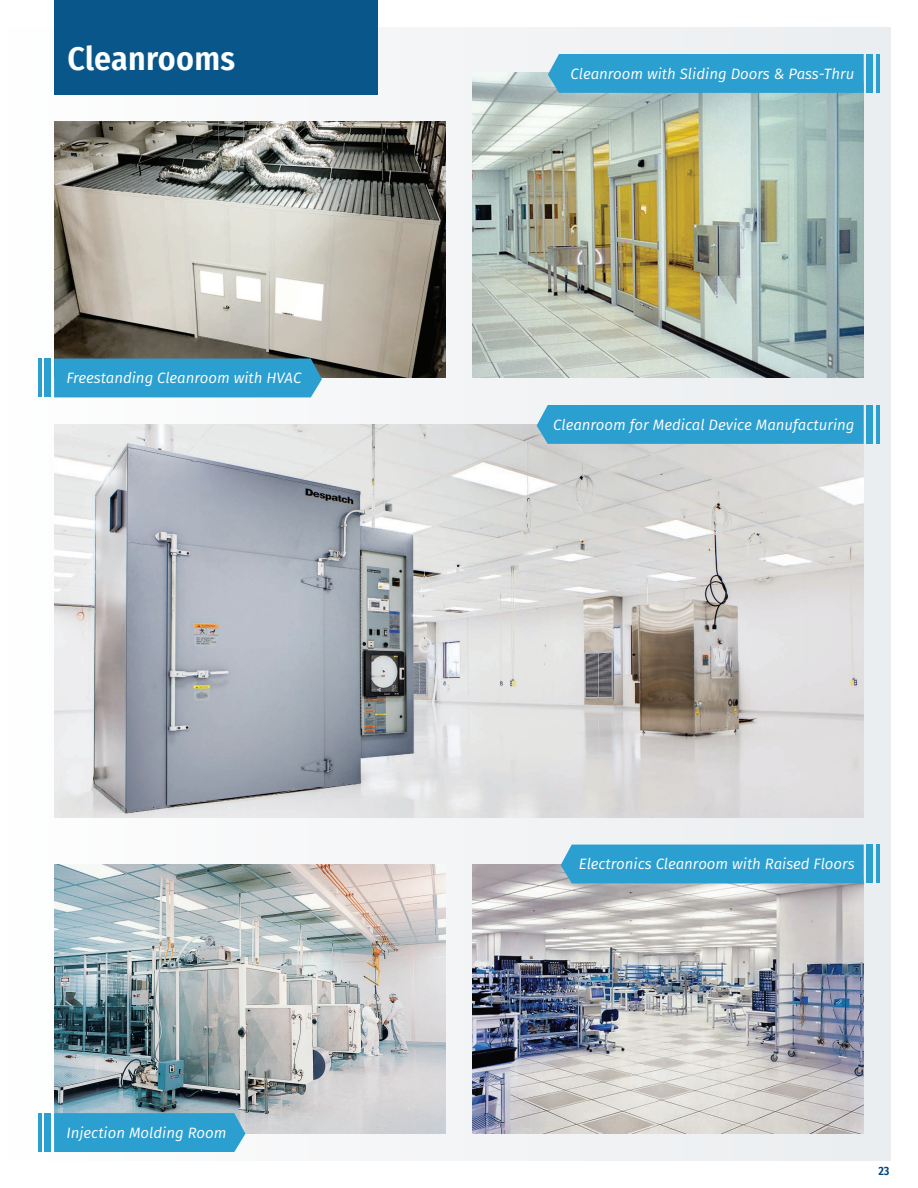
<style>
.page{position:relative;width:918px;height:1188px;background:#fff}
.page>*{position:absolute;margin:0;border:0;box-sizing:border-box;transform-origin:0 0}
.t1{font:600 33px "Fira Sans Condensed";letter-spacing:.01em;color:#fff}
.teale_copy{font:italic 15px "Fira Sans";color:#fff}
.t2{font:600 12px "Fira Sans Condensed";color:#00467e}
</style>
<div class="page">
<div style="left:0;top:27px;width:891px;height:1134px;background:#f5f5f7"></div>
<hr style="left:0;top:27px;width:1px;height:1134px;background:#fff">
<div style="left:54px;top:0;width:324px;height:94px;background:#09578a"></div>
<img style="left:54px;top:122px;width:392px;height:256px">
<img style="left:54px;top:424px;width:810px;height:394px">
<img style="left:54px;top:864px;width:392px;height:270px">
<img style="left:472px;top:864px;width:392px;height:270px">
<img style="left:472px;top:72px;width:392px;height:306px">
<div style="left:54px;top:359px;width:268px;height:38px;background:#2c9fd1"></div>
<div style="left:45px;top:359px;width:6px;height:38px;background:#2c9fd1"></div>
<hr style="left:38px;top:359px;width:4px;height:38px;background:#2c9fd1">
<div style="left:54px;top:1113px;width:191px;height:39px;background:#2c9fd1"></div>
<div style="left:45px;top:1113px;width:6px;height:39px;background:#2c9fd1"></div>
<hr style="left:38px;top:1113px;width:4px;height:39px;background:#2c9fd1">
<div style="left:548px;top:54px;width:316px;height:39px;background:#2c9fd1"></div>
<div style="left:867px;top:54px;width:6px;height:39px;background:#2c9fd1"></div>
<hr style="left:876px;top:54px;width:4px;height:39px;background:#2c9fd1">
<div style="left:537px;top:405px;width:327px;height:39px;background:#2c9fd1"></div>
<div style="left:867px;top:405px;width:6px;height:39px;background:#2c9fd1"></div>
<hr style="left:876px;top:405px;width:4px;height:39px;background:#2c9fd1">
<div style="left:561px;top:845px;width:303px;height:38px;background:#2c9fd1"></div>
<div style="left:867px;top:845px;width:6px;height:38px;background:#2c9fd1"></div>
<hr style="left:876px;top:845px;width:4px;height:38px;background:#2c9fd1">
<h1 class="t1" style="left:68px;top:31px;width:169px">Cleanrooms</h1>
<p class="teale_copy" style="left:66px;top:367px;width:236px">Freestanding Cleanroom with HVAC</p>
<p class="teale_copy" style="left:66px;top:1121px;width:162px">Injection Molding Room</p>
<p class="teale_copy" style="left:571px;top:63px;width:285px">Cleanroom with Sliding Doors &amp; Pass-Thru</p>
<p class="teale_copy" style="left:553px;top:414px;width:303px">Cleanroom for Medical Device Manufacturing</p>
<p class="teale_copy" style="left:579px;top:853px;width:277px">Electronics Cleanroom with Raised Floors</p>
<p class="t2" style="left:878px;top:1161px;width:13px">23</p>
</div>
